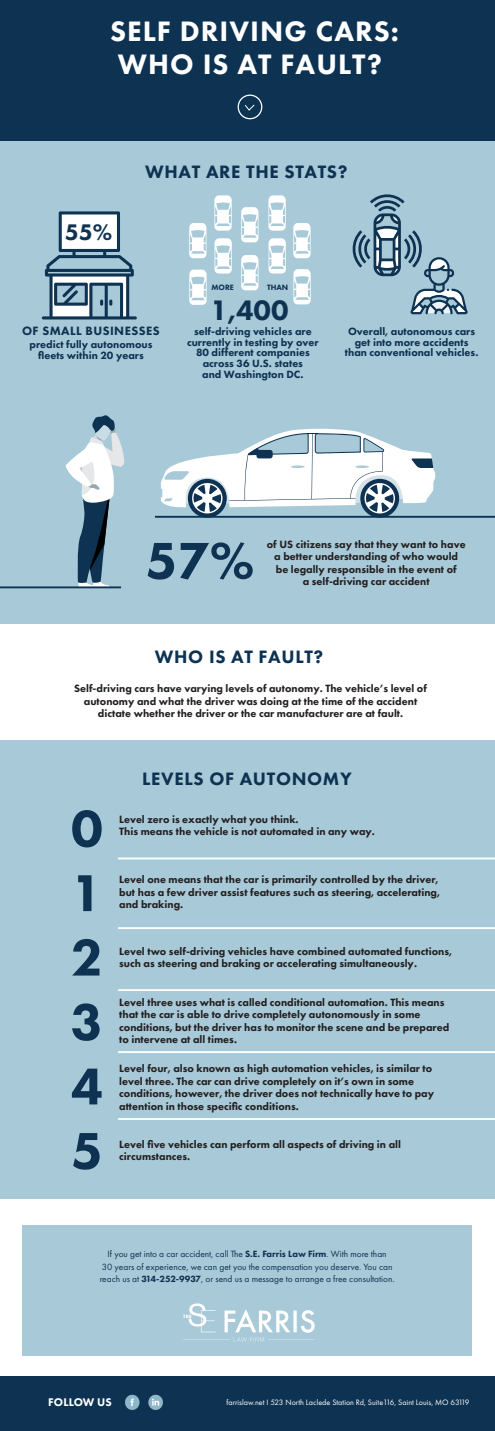
<style>
.page{position:relative;width:495px;height:1431px;background:#fff}
.page>*{position:absolute;margin:0;border:0;box-sizing:border-box;transform-origin:0 0}
.t1{font:800 53.69px/64.4px "Futura PT";color:#0d3252;text-align:justify}
.t2{font:800 29.19px/32.9px "Futura PT";letter-spacing:.035em;color:#fff}
.t3{font:800 29.19px "Futura PT";color:#0d3252}
.t4{font:800 23.44px "Futura PT";color:#0d3252}
.t5{font:800 18.62px "Futura PT";letter-spacing:.035em;color:#0d3252}
.t6{font:800 12.5px "Futura PT";letter-spacing:.035em;color:#0d3252}
.t7{font:800 11.5px "Futura PT";letter-spacing:.01em;color:#fff}
.t8{font:800 10.94px/12.5px "Futura PT";color:#231f20}
.t9{font:800 10.94px/10.6px "Futura PT";color:#0d3252;text-align:center}
.t10{font:9.38px/12.5px "Futura PT";color:#0d3252;text-align:center}
.t11{font:8.12px "Futura PT";color:#fff}
.t12{font:800 8px "Futura PT";color:#0d3252}
.s1{font-weight:800}
</style>
<div class="page">
<div style="left:0;top:0;width:495px;height:141px;background:#0d3252"></div>
<div style="left:238px;top:95px;width:24px;height:24px;border:1px solid #fff;border-radius:50%"></div>
<svg style="left:244px;top:104px;width:11px;height:7px"></svg>
<div style="left:0;top:141px;width:495px;height:483px;background:#a8c9d7"></div>
<div style="left:0;top:740px;width:495px;height:458px;background:#a8c9d7"></div>
<svg style="left:42px;top:211px;width:95px;height:108px"></svg>
<svg style="left:189px;top:223px;width:17px;height:35px"></svg>
<svg style="left:214px;top:195px;width:18px;height:36px"></svg>
<svg style="left:215px;top:238px;width:17px;height:35px"></svg>
<svg style="left:269px;top:238px;width:17px;height:35px"></svg>
<svg style="left:241px;top:207px;width:17px;height:35px"></svg>
<svg style="left:241px;top:255px;width:17px;height:35px"></svg>
<svg style="left:293px;top:269px;width:18px;height:35px"></svg>
<svg style="left:268px;top:195px;width:18px;height:36px"></svg>
<svg style="left:189px;top:270px;width:18px;height:35px"></svg>
<svg style="left:293px;top:223px;width:18px;height:35px"></svg>
<svg style="left:66px;top:415px;width:58px;height:171px"></svg>
<svg style="left:352px;top:194px;width:116px;height:120px"></svg>
<hr style="left:155px;top:516px;width:340px;height:2px;background:#0d3252">
<hr style="left:0;top:586px;width:121px;height:2px;background:#0d3252">
<svg style="left:188px;top:479px;width:39px;height:39px"></svg>
<svg style="left:360px;top:479px;width:39px;height:39px"></svg>
<svg style="left:161px;top:428px;width:275px;height:85px"></svg>
<div style="left:256px;top:450px;width:17px;height:8px;background:#0d3252;border-radius:3px"></div>
<hr style="left:118px;top:857px;width:377px;height:2px;background:#fff">
<hr style="left:118px;top:927px;width:377px;height:2px;background:#fff">
<hr style="left:118px;top:989px;width:377px;height:2px;background:#fff">
<hr style="left:118px;top:1051px;width:377px;height:2px;background:#fff">
<hr style="left:118px;top:1118px;width:377px;height:2px;background:#fff">
<div style="left:23px;top:1225px;width:449px;height:130px;background:#a8c9d7"></div>
<div style="left:0;top:1377px;width:495px;height:54px;background:#0d3252"></div>
<img style="left:125px;top:1394px;width:38px;height:16px">
<img style="left:183px;top:1303px;width:132px;height:39px">
<h2 class="t2" style="left:110px;top:15px;width:290px">SELF DRIVING CARS:<br>WHO IS AT FAULT?</h2>
<h3 class="t4" style="left:65px;top:218px;width:49px">55%</h3>
<h3 class="t5" style="left:145px;top:160px;width:204px">WHAT ARE THE STATS?</h3>
<p class="t12" style="left:211px;top:283px;width:24px">MORE</p>
<p class="t12" style="left:267px;top:283px;width:23px">THAN</p>
<h2 class="t3" style="left:210px;top:292px;width:80px">1,400</h2>
<p class="t6" style="left:22px;top:323px;width:139px">OF SMALL BUSINESSES</p>
<p class="t9" style="left:187px;top:326px;width:133px">self-driving vehicles are currently in testing by over<br>80 different companies across 36 U.S. states<br>and Washington DC.</p>
<p class="t9" style="left:30px;top:339px;width:124px">predict fully autonomous fleets within 20 years</p>
<p class="t9" style="left:345px;top:326px;width:135px">Overall, autonomous cars get into more accidents than conventional vehicles.</p>
<h1 class="t1" style="left:145px;top:528px;width:110px">57%</h1>
<p class="t8" style="left:267px;top:538px;width:200px;text-align:center">of US citizens say that they want to have a better understanding of who would be legally responsible in the event of</p>
<p class="t8" style="left:303px;top:575px;width:128px">a self-driving car accident</p>
<h3 class="t5" style="left:155px;top:645px;width:170px">WHO IS AT FAULT?</h3>
<p class="t8" style="left:74px;top:682px;width:354px;text-align:center">Self-driving cars have varying levels of autonomy. The vehicle’s level of autonomy and what the driver was doing at the time of the accident dictate whether the driver or the car manufacturer are at fault.</p>
<h1 class="t1" style="left:71px;top:795px;width:34px">0<br>1<br>2<br>3<br>4<br>5</h1>
<h3 class="t5" style="left:142px;top:767px;width:211px">LEVELS OF AUTONOMY</h3>
<p class="t8" style="left:119px;top:813px;width:257px">Level zero is exactly what you think.<br>This means the vehicle is not automated in any way.</p>
<p class="t8" style="left:119px;top:873px;width:322px">Level one means that the car is primarily controlled by the driver, but has a few driver assist features such as steering, accelerating, and braking.</p>
<p class="t8" style="left:119px;top:944px;width:334px">Level two self-driving vehicles have combined automated functions, such as steering and braking or accelerating simultaneously.</p>
<p class="t8" style="left:119px;top:995px;width:332px">Level three uses what is called conditional automation. This means that the car is able to drive completely autonomously in some conditions, but the driver has to monitor the scene and be prepared to intervene at all times.</p>
<p class="t8" style="left:119px;top:1062px;width:316px">Level four, also known as high automation vehicles, is similar to level three. The car can drive completely on it’s own in some conditions, however, the driver does not technically have to pay attention in those specific conditions.</p>
<p class="t8" style="left:119px;top:1137px;width:283px">Level five vehicles can perform all aspects of driving in all circumstances.</p>
<p class="t10" style="left:100px;top:1247px;width:296px">If you get into a car accident, call The <span class="s1">S.E. Farris Law Firm</span>. With more than<br>30 years of experience, we can get you the compensation you deserve. You can reach us at <span class="s1">314-252-9937</span>, or send us a message to arrange a free consultation.</p>
<p class="t7" style="left:48px;top:1395px;width:65px">FOLLOW US</p>
<p class="t11" style="left:227px;top:1397px;width:244px">farrislaw.net I 523 North Laclede Station Rd, Suite116, Saint Louis, MO 63119</p>
</div>
